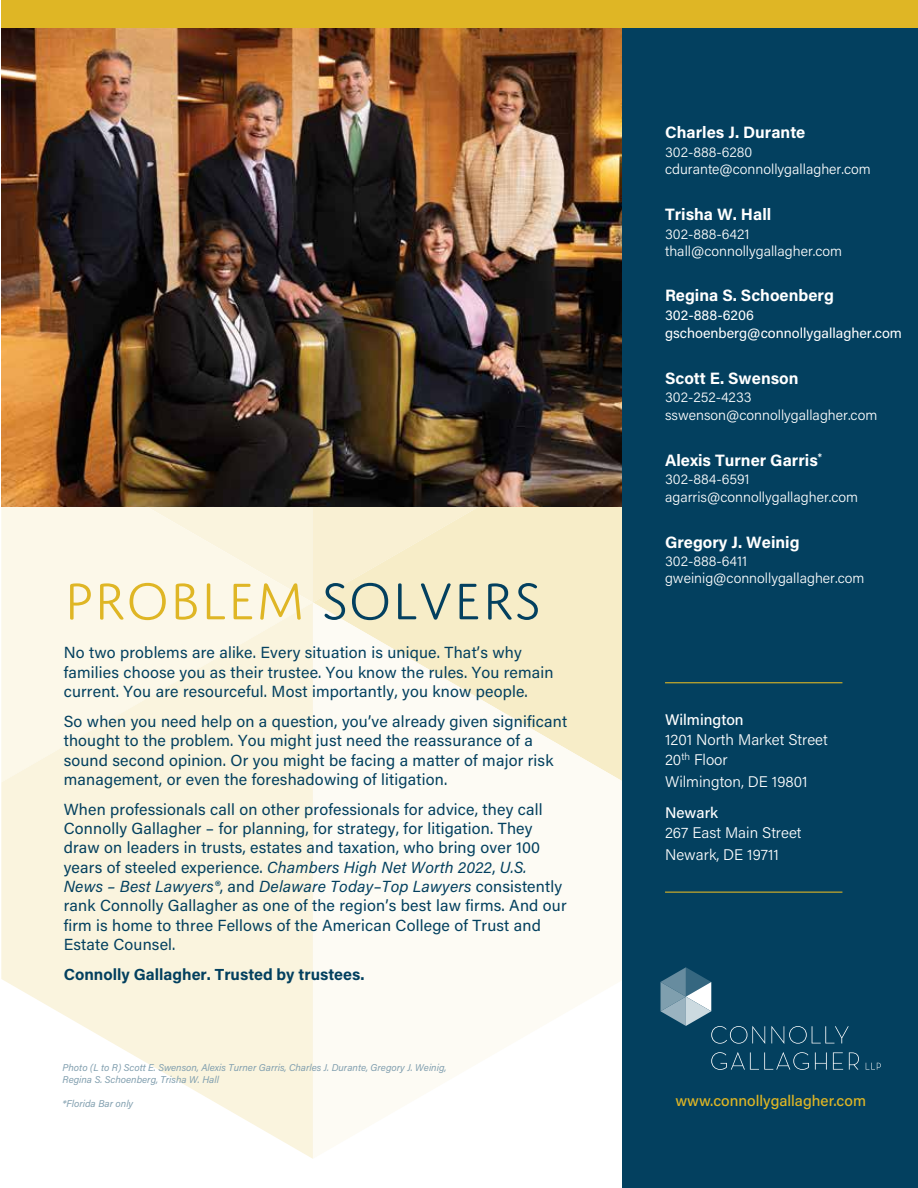
<style>
.page{position:relative;width:918px;height:1188px;background:#fff}
.page>*{position:absolute;margin:0;border:0;box-sizing:border-box;transform-origin:0 0}
.t1{font:300 54.9px "Domus Titling";color:#dfb625}
.t2{font:700 16.5px "Acumin Pro";color:#fff}
.t3{font:16.05px/19.4px "Acumin Pro";letter-spacing:.01em;color:#03405f}
.t4{font:700 16.05px "Acumin Pro";color:#03405f}
.t5{font:300 15.3px/20.9px "Acumin Pro";color:#fff}
.t6{font:500 15.3px "Acumin Pro";color:#dfb625}
.t7{font:500 15.3px "Acumin Pro";color:#fff}
.t8{font:300 14.25px/17.5px "Acumin Pro";color:#fff}
.t9{font:14.25px/18.3px "Acumin Pro";color:#fff}
.t10{font:italic 9.9px/11.9px "Acumin Pro";color:#819faf}
.s1{color:#03405f}
.s2{font-style:italic}
</style>
<div class="page">
<svg style="left:1px;top:506px;width:312px;height:96px;fill:#fcf8e9"></svg>
<svg style="left:1px;top:602px;width:312px;height:557px;fill:#faf4de"></svg>
<svg style="left:313px;top:506px;width:310px;height:96px;fill:#f7edc8"></svg>
<svg style="left:313px;top:602px;width:310px;height:557px;fill:#fdfbf4"></svg>
<img style="left:1px;top:28px;width:622px;height:478px">
<div style="left:623px;top:0;width:295px;height:1188px;background:#03405f"></div>
<svg style="left:661px;top:967px;width:104px;height:77px"></svg>
<svg style="left:771px;top:1026px;width:78px;height:18px"></svg>
<svg style="left:711px;top:1052px;width:98px;height:18px"></svg>
<svg style="left:815px;top:1052px;width:12px;height:18px"></svg>
<svg style="left:833px;top:1052px;width:10px;height:18px"></svg>
<svg style="left:849px;top:1052px;width:10px;height:18px"></svg>
<svg style="left:866px;top:1063px;width:15px;height:7px"></svg>
<hr style="left:665px;top:892px;width:177px;height:1px;background:#dfb625">
<hr style="left:665px;top:682px;width:177px;height:1px;background:#dfb625">
<div style="left:1px;top:0;width:917px;height:28px;background:#dfb625"></div>
<h1 class="t1" style="left:64px;top:571px;width:479px">PROBLEM <span class="s1">SOLVERS</span></h1>
<p class="t3" style="left:64px;top:643px;width:491px">No two problems are alike. Every situation is unique. That’s why families choose you as their trustee. You know the rules. You remain current. You are resourceful. Most importantly, you know people.</p>
<p class="t3" style="left:64px;top:711px;width:505px">So when you need help on a question, you’ve already given significant thought to the problem. You might just need the reassurance of a sound second opinion. Or you might be facing a matter of major risk management, or even the foreshadowing of litigation.</p>
<p class="t3" style="left:64px;top:799px;width:504px">When professionals call on other professionals for advice, they call Connolly Gallagher – for planning, for strategy, for litigation. They draw on leaders in trusts, estates and taxation, who bring over 100 years of steeled experience. <span class="s2">Chambers High Net Worth 2022</span>, <span class="s2">U.S.<br>News – Best Lawyers®</span>, and <span class="s2">Delaware Today–Top Lawyers</span> consistently rank Connolly Gallagher as one of the region’s best law firms. And our firm is home to three Fellows of the American College of Trust and Estate Counsel.</p>
<p class="t4" style="left:64px;top:963px;width:302px">Connolly Gallagher. Trusted by trustees.</p>
<p class="t10" style="left:63px;top:1062px;width:386px">Photo (L to R) Scott E. Swenson, Alexis Turner Garris, Charles J. Durante, Gregory J. Weinig,<br>Regina S. Schoenberg, Trisha W. Hall</p>
<p class="t10" style="left:63px;top:1097px;width:72px">*Florida Bar only</p>
<p class="t2" style="left:665px;top:121px;width:142px">Charles J. Durante</p>
<p class="t8" style="left:665px;top:142px;width:207px">302-888-6280 cdurante@connollygallagher.com</p>
<p class="t2" style="left:665px;top:203px;width:108px">Trisha W. Hall</p>
<p class="t8" style="left:665px;top:224px;width:179px">302-888-6421 thall@connollygallagher.com</p>
<p class="t2" style="left:665px;top:284px;width:170px">Regina S. Schoenberg</p>
<p class="t9" style="left:665px;top:305px;width:239px">302-888-6206 gschoenberg@connollygallagher.com</p>
<p class="t2" style="left:665px;top:366px;width:135px">Scott E. Swenson</p>
<p class="t8" style="left:665px;top:388px;width:214px">302-252-4233 sswenson@connollygallagher.com</p>
<p class="t2" style="left:665px;top:448px;width:159px">Alexis Turner Garris<sup>*</sup></p>
<p class="t8" style="left:665px;top:470px;width:195px">302-884-6591 agarris@connollygallagher.com</p>
<p class="t2" style="left:665px;top:531px;width:136px">Gregory J. Weinig</p>
<p class="t8" style="left:665px;top:552px;width:201px;line-height:17.1px">302-888-6411 gweinig@connollygallagher.com</p>
<p class="t7" style="left:665px;top:709px;width:80px">Wilmington</p>
<p class="t5" style="left:665px;top:729px;width:164px">1201 North Market Street<br>20<sup>th</sup> Floor<br>Wilmington, DE 19801</p>
<p class="t7" style="left:665px;top:802px;width:55px">Newark</p>
<p class="t5" style="left:665px;top:822px;width:138px;line-height:21.3px">267 East Main Street<br>Newark, DE 19711</p>
<p class="t6" style="left:676px;top:1090px;width:192px">www.connollygallagher.com</p>
</div>
